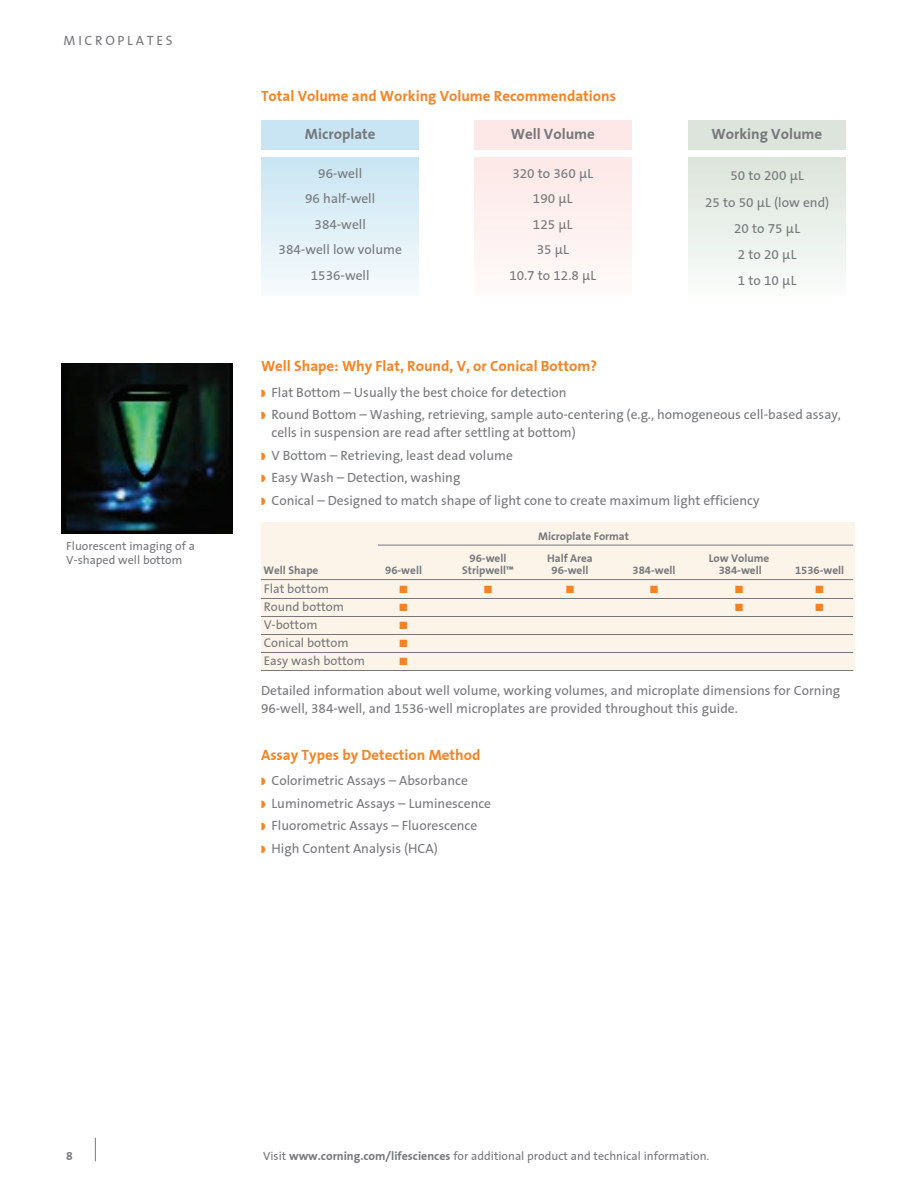
<style>
.page{position:relative;width:918px;height:1188px;background:#fff}
.page>*{position:absolute;margin:0;border:0;box-sizing:border-box;transform-origin:0 0}
.A_Head{font:700 15px "Corning Sans";color:#f58423}
.A_Head-2{font:700 15px "Corning Sans";color:#76787b}
.Bullet{font:13.5px/18px "Corning Sans";color:#76787b}
.Body{font:13.5px/18px "Corning Sans";color:#76787b}
.Body-2{font:13.5px "Corning Sans";letter-spacing:.2em;color:#76787b}
.Table{font:12.75px "Corning Sans";color:#76787b}
.t1{font:12px/13.5px "Corning Sans";color:#76787b}
.t2{font:700 12px "Corning Sans";color:#76787b}
.Table_head{font:700 11.25px "Corning Sans";color:#76787b}
.Table-2{font:10.5px "Zapf Dingbats ITC";color:#f58220}
.s1{font-weight:700}
</style>
<div class="page">
<svg style="left:95px;top:1138px;width:1px;height:23px"></svg>
<div style="left:261px;top:522px;width:594px;height:148px;background:#fcf4e9"></div>
<div style="left:262px;top:120px;width:157px;height:30px;background:#c9e5f3"></div>
<div style="left:262px;top:157px;width:157px;height:139px;background:linear-gradient(to bottom,#c9e5f2,#f7fbfd)"></div>
<div style="left:474px;top:120px;width:158px;height:30px;background:#fde8e7"></div>
<div style="left:474px;top:157px;width:158px;height:139px;background:#fdf1f0"></div>
<div style="left:688px;top:120px;width:158px;height:30px;background:#dce4db"></div>
<div style="left:688px;top:157px;width:158px;height:139px;background:linear-gradient(to bottom,#dbe4db,#f9fbfa)"></div>
<img style="left:62px;top:363px;width:170px;height:171px">
<hr style="left:378px;top:545px;width:475px;height:1px;background:#76787b">
<hr style="left:261px;top:579px;width:592px;height:1px;background:#76787b">
<hr style="left:261px;top:598px;width:592px;height:1px;background:#76787b">
<hr style="left:261px;top:616px;width:592px;height:1px;background:#76787b">
<hr style="left:261px;top:634px;width:592px;height:1px;background:#76787b">
<hr style="left:261px;top:652px;width:592px;height:1px;background:#76787b">
<hr style="left:261px;top:670px;width:592px;height:1px;background:#76787b">
<p class="Body-2" style="left:64px;top:32px;width:111px">MICROPLATES</p>
<p class="t1" style="left:66px;top:540px;width:130px">Fluorescent imaging of a<br>V-shaped well bottom</p>
<p class="A_Head" style="left:261px;top:87px;width:357px">Total Volume and Working Volume Recommendations</p>
<p class="A_Head-2" style="left:305px;top:125px;width:72px">Microplate</p>
<p class="Body" style="left:318px;top:164px;width:45px">96-well</p>
<p class="Body" style="left:305px;top:190px;width:72px">96 half-well</p>
<p class="Body" style="left:315px;top:215px;width:53px">384-well</p>
<p class="Body" style="left:279px;top:241px;width:125px">384-well low volume</p>
<p class="Body" style="left:311px;top:266px;width:60px">1536-well</p>
<p class="A_Head-2" style="left:511px;top:125px;width:86px">Well Volume</p>
<p class="Body" style="left:512px;top:164px;width:82px">320 to 360 µL</p>
<p class="Body" style="left:533px;top:190px;width:41px">190 µL</p>
<p class="Body" style="left:533px;top:215px;width:41px">125 µL</p>
<p class="Body" style="left:537px;top:241px;width:34px">35 µL</p>
<p class="Body" style="left:509px;top:266px;width:88px">10.7 to 12.8 µL</p>
<p class="A_Head-2" style="left:712px;top:125px;width:112px">Working Volume</p>
<p class="Body" style="left:730px;top:167px;width:75px">50 to 200 µL</p>
<p class="Body" style="left:705px;top:193px;width:126px">25 to 50 µL (low end)</p>
<p class="Body" style="left:734px;top:219px;width:67px">20 to 75 µL</p>
<p class="Body" style="left:738px;top:246px;width:60px">2 to 20 µL</p>
<p class="Body" style="left:738px;top:272px;width:60px">1 to 10 µL</p>
<p class="A_Head" style="left:261px;top:357px;width:338px">Well Shape: Why Flat, Round, V, or Conical Bottom?</p>
<p class="Bullet" style="left:271px;top:383px;width:297px">Flat Bottom – Usually the best choice for detection</p>
<p class="Bullet" style="left:271px;top:406px;width:571px">Round Bottom – Washing, retrieving, sample auto-centering (e.g., homogeneous cell-based assay, cells in suspension are read after settling at bottom)</p>
<p class="Bullet" style="left:271px;top:446px;width:243px">V Bottom – Retrieving, least dead volume</p>
<p class="Bullet" style="left:271px;top:469px;width:190px">Easy Wash – Detection, washing</p>
<p class="Bullet" style="left:271px;top:491px;width:490px">Conical – Designed to match shape of light cone to create maximum light efficiency</p>
<p class="Table_head" style="left:538px;top:529px;width:92px">Microplate Format</p>
<p class="Table_head" style="left:470px;top:552px;width:38px">96-well</p>
<p class="Table_head" style="left:547px;top:552px;width:47px">Half Area</p>
<p class="Table_head" style="left:709px;top:552px;width:62px">Low Volume</p>
<p class="Table_head" style="left:263px;top:564px;width:56px">Well Shape</p>
<p class="Table_head" style="left:385px;top:564px;width:38px">96-well</p>
<p class="Table_head" style="left:462px;top:564px;width:53px">Stripwell™</p>
<p class="Table_head" style="left:552px;top:564px;width:38px">96-well</p>
<p class="Table_head" style="left:632px;top:564px;width:45px">384-well</p>
<p class="Table_head" style="left:719px;top:564px;width:45px">384-well</p>
<p class="Table_head" style="left:795px;top:564px;width:51px">1536-well</p>
<p class="Table" style="left:264px;top:581px;width:67px">Flat bottom</p>
<p class="Table-2" style="left:400px;top:584px;width:9px">■</p>
<p class="Table-2" style="left:484px;top:584px;width:9px">■</p>
<p class="Table-2" style="left:566px;top:584px;width:9px">■</p>
<p class="Table-2" style="left:650px;top:584px;width:9px">■</p>
<p class="Table-2" style="left:735px;top:584px;width:9px">■</p>
<p class="Table-2" style="left:816px;top:584px;width:9px">■</p>
<p class="Table" style="left:264px;top:599px;width:82px">Round bottom</p>
<p class="Table-2" style="left:400px;top:602px;width:9px">■</p>
<p class="Table-2" style="left:735px;top:602px;width:9px">■</p>
<p class="Table-2" style="left:816px;top:602px;width:9px">■</p>
<p class="Table" style="left:264px;top:617px;width:55px">V-bottom</p>
<p class="Table-2" style="left:400px;top:620px;width:9px">■</p>
<p class="Table" style="left:264px;top:635px;width:86px">Conical bottom</p>
<p class="Table-2" style="left:400px;top:638px;width:9px">■</p>
<p class="Table" style="left:264px;top:653px;width:103px">Easy wash bottom</p>
<p class="Table-2" style="left:400px;top:656px;width:9px">■</p>
<p class="Body" style="left:261px;top:682px;width:581px">Detailed information about well volume, working volumes, and microplate dimensions for Corning<br>96-well, 384-well, and 1536-well microplates are provided throughout this guide.</p>
<p class="A_Head" style="left:261px;top:746px;width:221px">Assay Types by Detection Method</p>
<p class="Bullet" style="left:271px;top:772px;width:198px">Colorimetric Assays – Absorbance</p>
<p class="Bullet" style="left:271px;top:794px;width:221px">Luminometric Assays – Luminescence</p>
<p class="Bullet" style="left:271px;top:817px;width:207px">Fluorometric Assays – Fluorescence</p>
<p class="Bullet" style="left:271px;top:839px;width:168px">High Content Analysis (HCA)</p>
<p class="t2" style="left:66px;top:1149px;width:8px">8</p>
<p class="t1" style="left:263px;top:1149px;width:448px">Visit <span class="s1">www.corning.com/lifesciences</span> for additional product and technical information.</p>
</div>
